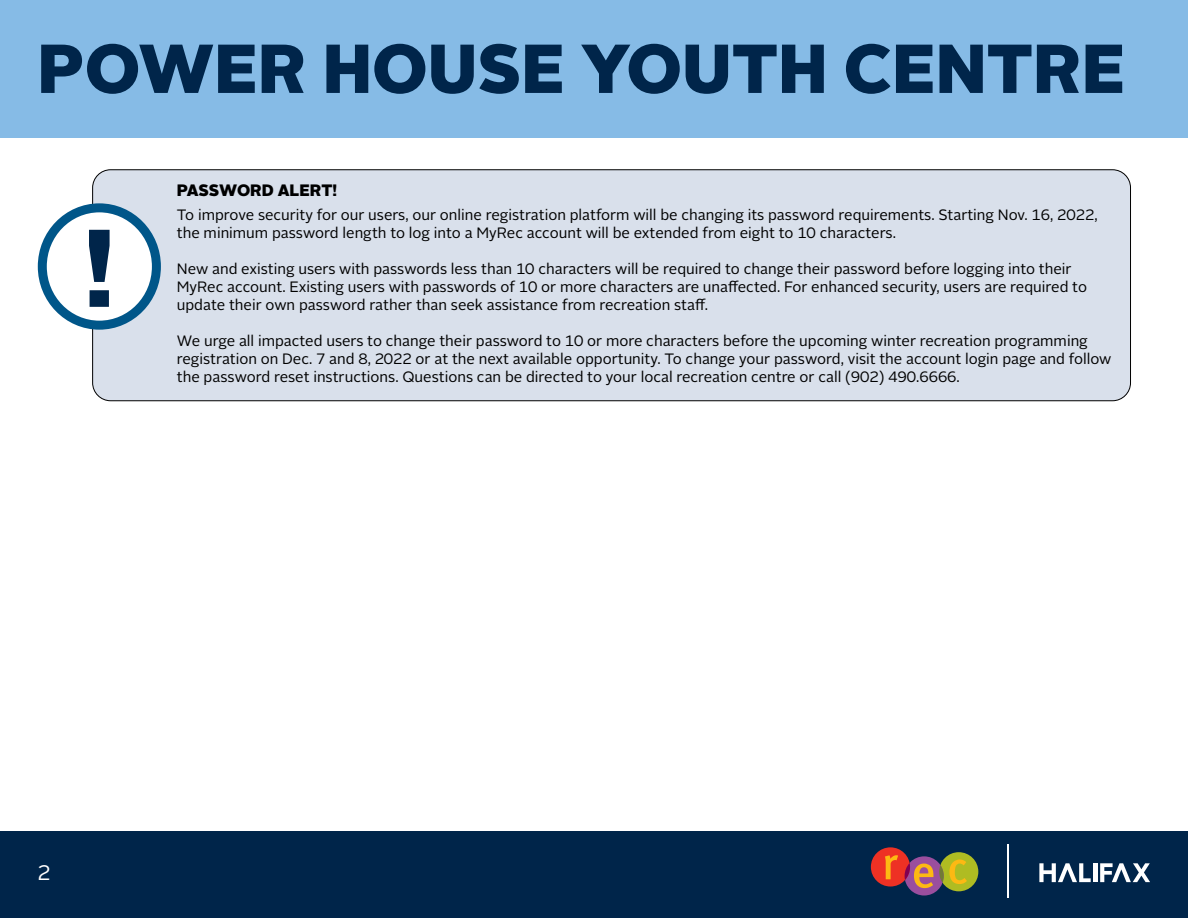
<style>
.page{position:relative;width:1188px;height:918px;background:#fff}
.page>*{position:absolute;margin:0;border:0;box-sizing:border-box;transform-origin:0 0}
.t1{font:900 110.1px "Alright Sans";color:#00254a}
.t2{font:900 69px "Alright Sans";color:#00254a}
.t3{font:21px "Alright Sans";color:#fff}
.t4{font:900 16.5px "Alright Sans";letter-spacing:-.005em;color:#000}
.t5{font:15px/18px "Alright Sans";color:#000}
</style>
<div class="page">
<div style="left:0;top:0;width:1188px;height:138px;background:#86bbe6"></div>
<div style="left:0;top:832px;width:1188px;height:86px;background:#00254a"></div>
<div style="left:939px;top:852px;width:39px;height:39px;background:#afbc22;border-radius:50%"></div>
<div style="left:905px;top:856px;width:39px;height:40px;background:#9a4e9e;border-radius:50%"></div>
<div style="left:871px;top:847px;width:39px;height:40px;background:#ee3124;border-radius:50%"></div>
<svg style="left:885px;top:855px;width:13px;height:24px"></svg>
<svg style="left:905px;top:863px;width:28px;height:25px"></svg>
<svg style="left:939px;top:859px;width:28px;height:25px"></svg>
<hr style="left:1007px;top:844px;width:2px;height:54px;background:#fff">
<div style="left:1093px;top:863px;width:5px;height:19px;background:#fff"></div>
<svg style="left:1100px;top:863px;width:50px;height:19px"></svg>
<svg style="left:1039px;top:863px;width:52px;height:19px"></svg>
<div style="left:93px;top:170px;width:1038px;height:231px;background:#d9e0eb;border-radius:18px"></div>
<div style="left:42px;top:208px;width:114px;height:117px;background:#fff;border-radius:50%"></div>
<div style="left:38px;top:203px;width:123px;height:127px;border:9px solid #005689;border-radius:50%"></div>
<h2 class="t2" style="left:37px;top:19px;width:1089px">POWER HOUSE YOUTH CENTRE</h2>
<h1 class="t1" style="left:84px;top:189px;width:33px">!</h1>
<p class="t4" style="left:177px;top:179px;width:162px">PASSWORD ALERT!</p>
<p class="t5" style="left:177px;top:206px;width:922px">To improve security for our users, our online registration platform will be changing its password requirements. Starting Nov. 16, 2022, the minimum password length to log into a MyRec account will be extended from eight to 10 characters.</p>
<p class="t5" style="left:177px;top:260px;width:912px">New and existing users with passwords less than 10 characters will be required to change their password before logging into their<br>MyRec account. Existing users with passwords of 10 or more characters are unaffected. For enhanced security, users are required to update their own password rather than seek assistance from recreation staff.</p>
<p class="t5" style="left:177px;top:332px;width:936px">We urge all impacted users to change their password to 10 or more characters before the upcoming winter recreation programming registration on Dec. 7 and 8, 2022 or at the next available opportunity. To change your password, visit the account login page and follow the password reset instructions. Questions can be directed to your local recreation centre or call (902) 490.6666.</p>
<h3 class="t3" style="left:37px;top:858px;width:15px">2</h3>
</div>
